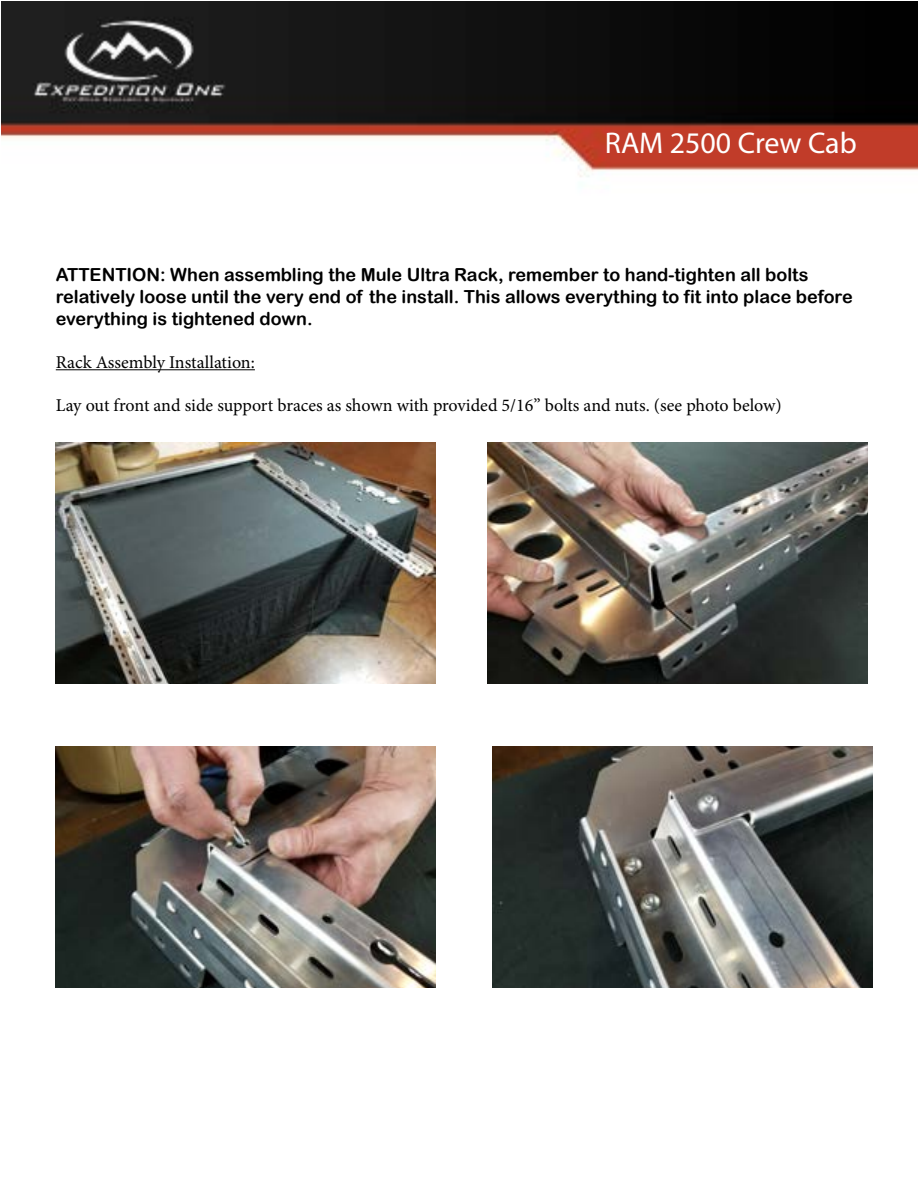
<style>
.page{position:relative;width:918px;height:1188px;background:#fff}
.page>*{position:absolute;margin:0;border:0;box-sizing:border-box;transform-origin:0 0}
.t1{font:30px "Myriad Pro";color:#fff}
.t2{font:18px/21.6px "Arial Rounded MT Bold";color:#000}
.t3{font:18px "Minion Pro";letter-spacing:-.005em;color:#000}
</style>
<div class="page">
<img style="left:2px;top:2px;width:916px;height:986px">
<hr style="left:56px;top:369px;width:199px;height:1px;background:#000">
<img style="left:56px;top:443px;width:380px;height:241px">
<img style="left:488px;top:443px;width:380px;height:241px">
<img style="left:56px;top:747px;width:380px;height:241px">
<img style="left:493px;top:747px;width:380px;height:241px">
<h1 class="t1" style="left:605px;top:125px;width:253px">RAM 2500 Crew Cab</h1>
<p class="t2" style="left:56px;top:264px;width:798px">ATTENTION: When assembling the Mule Ultra Rack, remember to hand-tighten all bolts relatively loose until the very end of the install. This allows everything to fit into place before everything is tightened down.</p>
<p class="t3" style="left:56px;top:350px;width:201px">Rack Assembly Installation:</p>
<p class="t3" style="left:56px;top:393px;width:727px">Lay out front and side support braces as shown with provided 5/16” bolts and nuts. (see photo below)</p>
</div>
